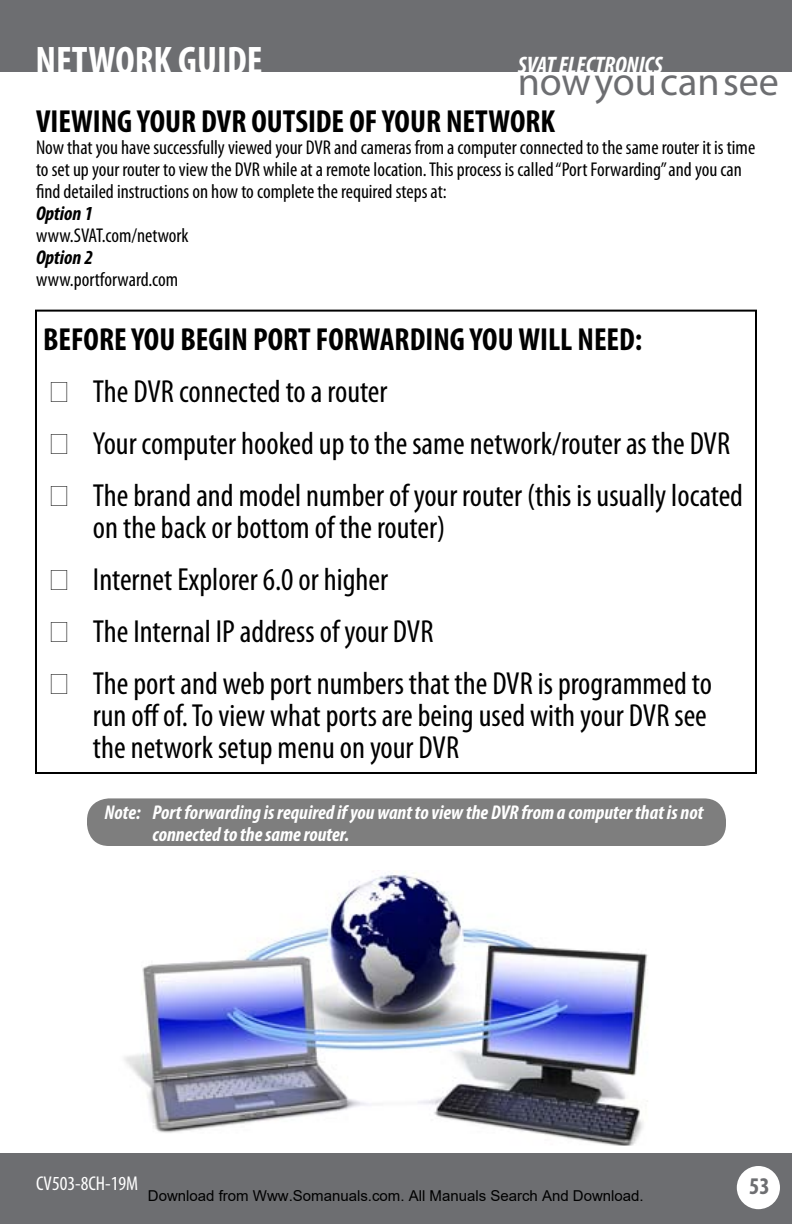
<style>
.page{position:relative;width:792px;height:1224px;background:#fff}
.page>*{position:absolute;margin:0;border:0;box-sizing:border-box;transform-origin:0 0}
.t1{font:40px "Myriad Pro";color:#6d6e71}
.t2{font:700 condensed 40px "Myriad Pro";color:#fff}
.t3{font:condensed 32px/52px "Myriad Pro";color:#000}
.t4{font:700 condensed 32px "Myriad Pro";color:#000}
.t5{font:italic 700 condensed 24px "Myriad Pro";color:#fff}
.t6{font:700 condensed 24px "Myriad Pro";color:#6d6e71}
.t7{font:condensed 20px/22px "Myriad Pro";color:#000}
.t8{font:italic 700 condensed 20px/22px "Myriad Pro";color:#fff}
.t9{font:italic 700 condensed 20px "Myriad Pro";color:#000}
.t10{font:condensed 20px "Myriad Pro";color:#fff}
.t11{font:15px "Arial";color:#000}
.s1{font-weight:700}
.s2{font-family:"Times New Roman";font-stretch:normal}
</style>
<div class="page">
<div style="left:0;top:1153px;width:792px;height:71px;background:#6d6e71"></div>
<div style="left:737px;top:1166px;width:43px;height:43px;background:#fff;border-radius:50%"></div>
<div style="left:0;top:0;width:792px;height:72px;background:#6d6e71"></div>
<div style="left:87px;top:798px;width:639px;height:48px;background:#7e7e7e;border-radius:22px"></div>
<div style="left:35px;top:310px;width:722px;height:464px;border:2px solid #000"></div>
<img style="left:124px;top:873px;width:524px;height:272px">
<p class="t2" style="left:36px;top:36px;width:228px">NETWORK GUIDE</p>
<p class="t5" style="left:518px;top:50px;width:147px">SVAT ELECTRONICS</p>
<p class="t1" style="left:518px;top:57px;width:263px">now you can see</p>
<p class="t4" style="left:36px;top:102px;width:521px">VIEWING YOUR DVR OUTSIDE OF YOUR NETWORK</p>
<p class="t7" style="left:36px;top:137px;width:721px">Now that you have successfully viewed your DVR and cameras from a computer connected to the same router it is time to set up your router to view the DVR while at a remote location. This process is called “Port Forwarding” and you can find detailed instructions on how to complete the required steps at:</p>
<p class="t9" style="left:36px;top:201px;width:58px">Option 1</p>
<p class="t7" style="left:36px;top:225px;width:154px">www.SVAT.com/network</p>
<p class="t9" style="left:36px;top:245px;width:58px">Option 2</p>
<p class="t7" style="left:36px;top:269px;width:144px">www.portforward.com</p>
<p class="t3" style="left:43px;top:313px;width:702px"><span class="s1">BEFORE YOU BEGIN PORT FORWARDING YOU WILL NEED:<br></span><span class="s2">⁪</span> The DVR connected to a router<br><span class="s2">⁪</span> Your computer hooked up to the same network/router as the DVR <span class="s2">⁪</span> The brand and model number of your router (this is usually located</p>
<p class="t3" style="left:47px;top:501px;width:666px;text-indent:46px">on the back or bottom of the router)<br><span class="s2">⁪</span> Internet Explorer 6.0 or higher<br><span class="s2">⁪</span> The Internal IP address of your DVR<br><span class="s2">⁪</span> The port and web port numbers that the DVR is programmed to</p>
<p class="t3" style="left:93px;top:699px;width:615px;line-height:32px">run off of. To view what ports are being used with your DVR see the network setup menu on your DVR</p>
<p class="t8" style="left:153px;top:801px;width:552px;text-indent:-48px">Note: Port forwarding is required if you want to view the DVR from a computer that is not connected to the same router.</p>
<p class="t10" style="left:36px;top:1171px;width:104px">CV503-8CH-19M</p>
<p class="t6" style="left:749px;top:1171px;width:22px">53</p>
<p class="t11" style="left:148px;top:1187px;width:497px">Download from Www.Somanuals.com. All Manuals Search And Download.</p>
</div>
